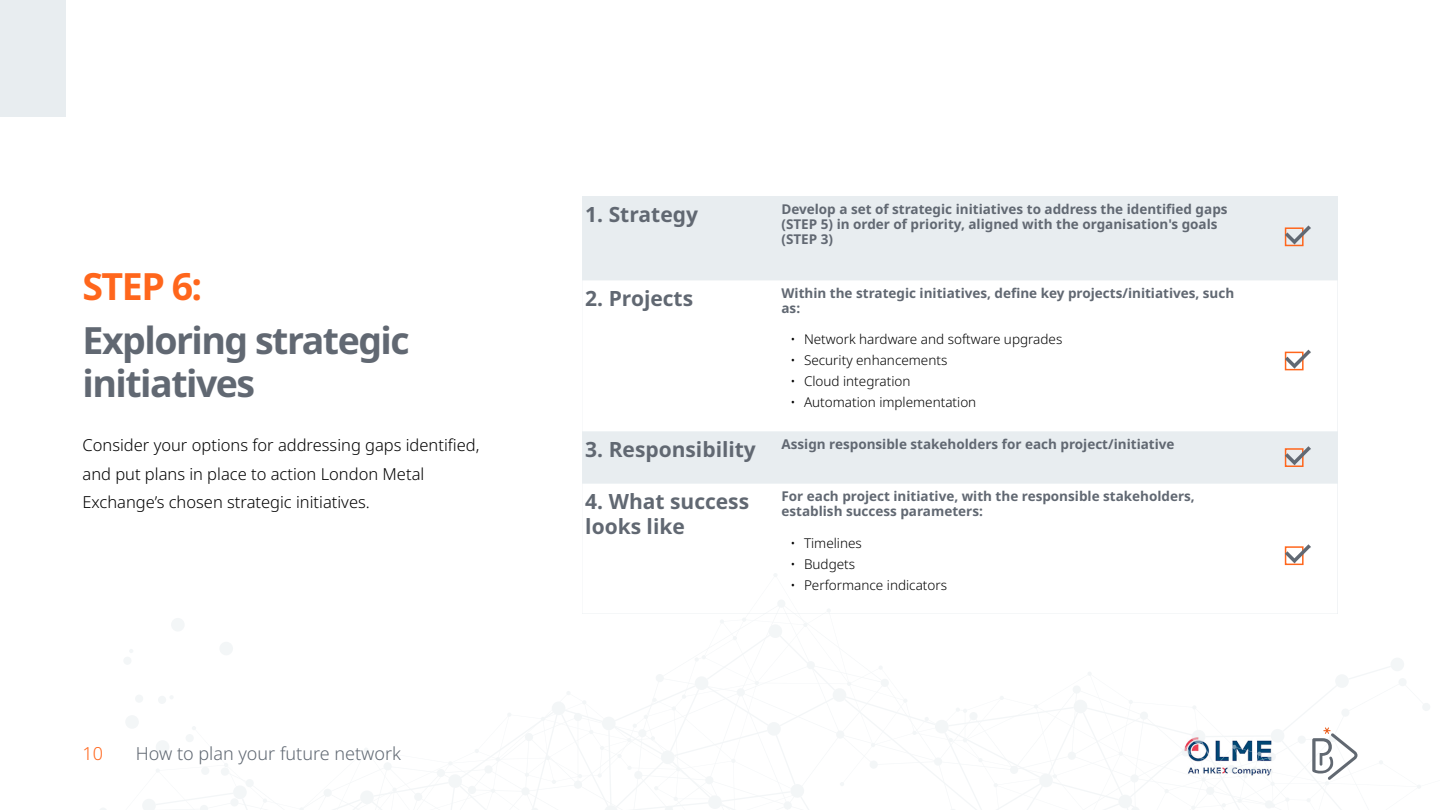
<style>
.page{position:relative;width:1440px;height:810px;background:#fff}
.page>*{position:absolute;margin:0;border:0;box-sizing:border-box;transform-origin:0 0}
.t1{font:700 37.5px/43.5px "Noto Sans";letter-spacing:-.04em;color:#616872}
.t2{font:700 37.5px "Noto Sans";color:#ff661c}
.t3{font:700 21px/24.8px "Noto Sans";color:#616872}
.t4{font:300 18px "Noto Sans";color:#616973}
.t5{font:300 18px "Noto Sans";color:#ff661c}
.t6{font:300 16.5px/28.5px "Noto Sans";color:#000}
.t7{font:700 13.5px/15px "Noto Sans";color:#616872}
.t8{font:300 13.5px "Noto Sans";color:#000}
.s1{font-size:21px}
</style>
<div class="page">
<div style="left:582px;top:196px;width:755px;height:84px;background:#e8edf0"></div>
<svg style="left:582px;top:280px;width:755px;height:286px"></svg>
<div style="left:1285px;top:448px;width:19px;height:19px;border:2px solid #ff661c"></div>
<svg style="left:1285px;top:446px;width:26px;height:19px"></svg>
<div style="left:1285px;top:227px;width:19px;height:19px;border:2px solid #ff661c"></div>
<svg style="left:1285px;top:225px;width:26px;height:19px"></svg>
<div style="left:1285px;top:546px;width:19px;height:19px;border:2px solid #ff661c"></div>
<svg style="left:1285px;top:544px;width:26px;height:19px"></svg>
<div style="left:1285px;top:352px;width:19px;height:18px;border:2px solid #ff661c"></div>
<svg style="left:1285px;top:350px;width:26px;height:19px"></svg>
<div style="left:1422px;top:703px;width:9px;height:8px;background:#f3f6f7;border-radius:50%"></div>
<svg style="left:100px;top:608px;width:1321px;height:202px"></svg>
<div style="left:0;top:0;width:66px;height:117px;background:#e8edf0"></div>
<h1 class="t2" style="left:82px;top:259px;width:121px">STEP 6:</h1>
<h1 class="t1" style="left:82px;top:319px;width:329px">Exploring strategic initiatives</h1>
<p class="t6" style="left:82px;top:431px;width:399px">Consider your options for addressing gaps identified, and put plans in place to action London Metal<br>Exchange’s chosen strategic initiatives.</p>
<h3 class="t5" style="left:82px;top:741px;width:22px">10</h3>
<h3 class="t4" style="left:136px;top:741px;width:267px">How to plan your future network</h3>
<h2 class="t3" style="left:585px;top:202px;width:114px">1. Strategy</h2>
<p class="t7" style="left:782px;top:202px;width:448px">Develop a set of strategic initiatives to address the identified gaps (STEP 5) in order of priority, aligned with the organisation's goals (STEP 3)</p>
<h2 class="t3" style="left:585px;top:286px;width:109px">2. Projects</h2>
<p class="t7" style="left:782px;top:286px;width:454px">Within the strategic initiatives, define key projects/initiatives, such as:</p>
<p class="t8" style="left:791px;top:330px;width:273px">• Network hardware and software upgrades</p>
<p class="t8" style="left:791px;top:351px;width:158px">• Security enhancements</p>
<p class="t8" style="left:791px;top:372px;width:121px">• Cloud integration</p>
<p class="t8" style="left:791px;top:393px;width:187px">• Automation implementation</p>
<p class="t7" style="left:585px;top:437px;width:591px"><span class="s1">3. Responsibility</span> Assign responsible stakeholders for each project/initiative</p>
<h2 class="t3" style="left:585px;top:490px;width:165px">4. What success looks like</h2>
<p class="t7" style="left:782px;top:489px;width:415px">For each project initiative, with the responsible stakeholders, establish success parameters:</p>
<p class="t8" style="left:791px;top:533px;width:73px">• Timelines</p>
<p class="t8" style="left:791px;top:554px;width:66px">• Budgets</p>
<p class="t8" style="left:791px;top:575px;width:158px">• Performance indicators</p>
</div>
